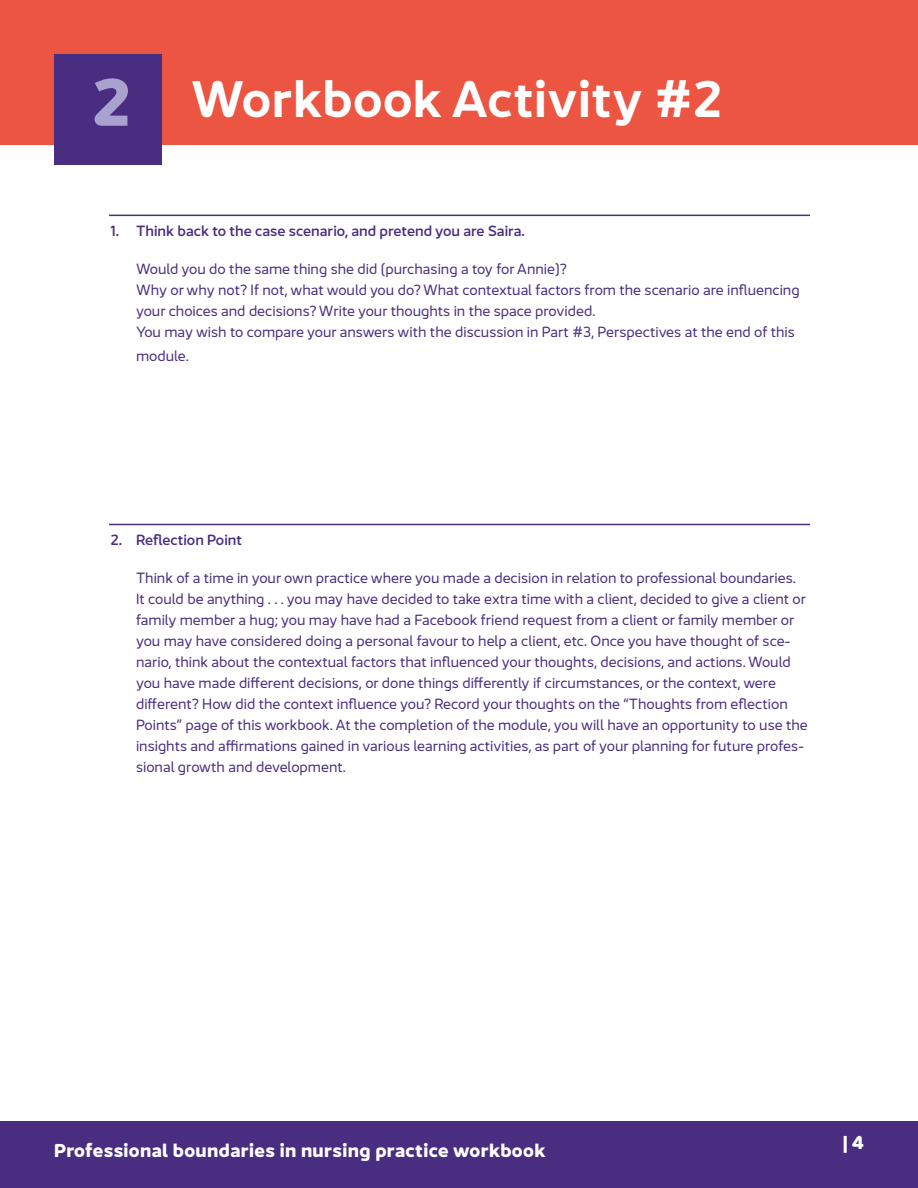
<style>
.page{position:relative;width:918px;height:1188px;background:#fff}
.page>*{position:absolute;margin:0;border:0;box-sizing:border-box;transform-origin:0 0}
.t1{font:700 64.5px "Jano Sans Pro";color:#a9a2cf}
.Header_-_top_section{font:600 49.5px "Jano Sans Pro";letter-spacing:.01em;color:#fff}
.t2{font:700 18px "Jano Sans Pro";letter-spacing:.02em;color:#fff}
.Context_questions{font:14.25px/21px "Jano Sans Pro";color:#492d80}
.questions{font:500 14.25px "Jano Sans Pro";color:#492d80}
</style>
<div class="page">
<div style="left:0;top:0;width:918px;height:145px;background:#ec5541"></div>
<div style="left:0;top:1121px;width:918px;height:67px;background:#492d80"></div>
<div style="left:54px;top:54px;width:108px;height:110px;background:#492d80"></div>
<hr style="left:109px;top:215px;width:701px;height:1px;background:#492d80">
<hr style="left:109px;top:524px;width:701px;height:1px;background:#492d80">
<p class="t1" style="left:92px;top:47px;width:40px">2</p>
<p class="Header_-_top_section" style="left:191px;top:57px;width:533px">Workbook Activity #2</p>
<p class="questions" style="left:111px;top:219px;width:416px">1. Think back to the case scenario, and pretend you are Saira.</p>
<p class="Context_questions" style="left:136px;top:257px;width:665px">Would you do the same thing she did (purchasing a toy for Annie)?<br>Why or why not? If not, what would you do? What contextual factors from the scenario are influencing your choices and decisions? Write your thoughts in the space provided.<br>You may wish to compare your answers with the discussion in Part #3, Perspectives at the end of this</p>
<p class="Context_questions" style="left:136px;top:344px;width:54px">module.</p>
<p class="questions" style="left:111px;top:529px;width:133px">2. Reflection Point</p>
<p class="Context_questions" style="left:136px;top:566px;width:673px">Think of a time in your own practice where you made a decision in relation to professional boundaries.<br>It could be anything . . . you may have decided to take extra time with a client, decided to give a client or family member a hug; you may have had a Facebook friend request from a client or family member or you may have considered doing a personal favour to help a client, etc. Once you have thought of sce&shy;nario, think about the contextual factors that influenced your thoughts, decisions, and actions. Would you have made different decisions, or done things differently if circumstances, or the context, were different? How did the context influence you? Record your thoughts on the “Thoughts from eflection Points” page of this workbook. At the completion of the module, you will have an opportunity to use the insights and affirmations gained in various learning activities, as part of your planning for future profes&shy;sional growth and development.</p>
<p class="t2" style="left:54px;top:1135px;width:493px">Professional boundaries in nursing practice workbook</p>
<p class="t2" style="left:843px;top:1127px;width:23px">| 4</p>
</div>
